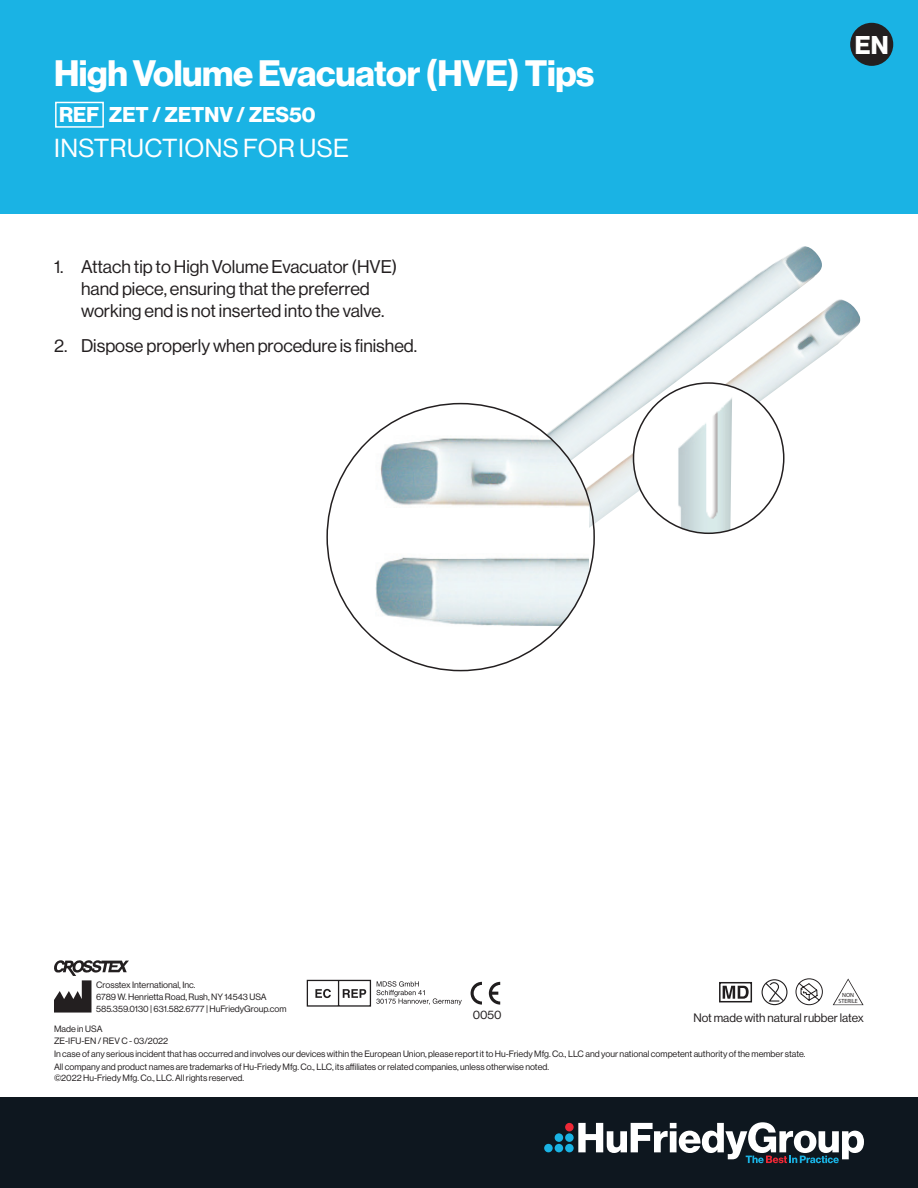
<style>
.page{position:relative;width:918px;height:1188px;background:#fff}
.page>*{position:absolute;margin:0;border:0;box-sizing:border-box;transform-origin:0 0}
.product_title{font:36px "N Haas Grotesk DS Pro 75 Bd";letter-spacing:-.01em;color:#fff}
.ifu{font:25.5px "N Haas Grotesk DS Pro 55 Rg";letter-spacing:.015em;color:#fff}
.t1{font:25.2px "N Haas Grotesk DS Pro 75 Bd";color:#fff}
.product_ref{font:21px "N Haas Grotesk DS Pro 75 Bd";color:#fff}
.t2{font:18px/21.6px "N Haas Grotesk DS Pro 55 Rg";color:#231f20}
.product_bullets{font:12px "N Haas Grotesk DS Pro 55 Rg";color:#231f20}
.t3{font:9px "N Haas Grotesk DS Pro 55 Rg";color:#231f20}
.t4{font:6px/6px "Myriad Pro";color:#231f20;text-align:center}
</style>
<div class="page">
<div style="left:0;top:1098px;width:918px;height:90px;background:#0e171f"></div>
<div style="left:565px;top:1144px;width:9px;height:8px;background:#1ab3e4;border-radius:50%"></div>
<div style="left:565px;top:1133px;width:9px;height:9px;background:#1ab3e4;border-radius:50%"></div>
<div style="left:555px;top:1144px;width:8px;height:8px;background:#1ab3e4;border-radius:50%"></div>
<div style="left:544px;top:1144px;width:9px;height:8px;background:#1ab3e4;border-radius:50%"></div>
<div style="left:555px;top:1133px;width:8px;height:9px;background:#1ab3e4;border-radius:50%"></div>
<div style="left:565px;top:1123px;width:9px;height:8px;background:#ed2836;border-radius:50%"></div>
<svg style="left:578px;top:1122px;width:286px;height:41px"></svg>
<div style="left:0;top:0;width:918px;height:214px;background:#1ab3e4"></div>
<div style="left:55px;top:102px;width:49px;height:26px;border:2px solid #fff"></div>
<div style="left:850px;top:23px;width:43px;height:43px;background:#231f20;border-radius:50%"></div>
<img style="left:455px;top:246px;width:405px;height:277px">
<svg style="left:326px;top:403px;width:269px;height:268px"></svg>
<svg style="left:633px;top:382px;width:152px;height:152px"></svg>
<svg style="left:761px;top:979px;width:27px;height:27px"></svg>
<svg style="left:723px;top:986px;width:26px;height:13px"></svg>
<div style="left:719px;top:982px;width:33px;height:20px;border:2px solid #201d1e"></div>
<svg style="left:795px;top:978px;width:28px;height:27px"></svg>
<svg style="left:833px;top:979px;width:31px;height:26px"></svg>
<svg style="left:306px;top:979px;width:156px;height:28px"></svg>
<svg style="left:471px;top:982px;width:11px;height:23px"></svg>
<svg style="left:489px;top:982px;width:11px;height:23px"></svg>
<svg style="left:54px;top:960px;width:75px;height:53px"></svg>
<p class="product_title" style="left:54px;top:53px;width:542px">High Volume Evacuator (HVE) Tips</p>
<p class="product_ref" style="left:59px;top:103px;width:258px">REF ZET / ZETNV / ZES50</p>
<p class="ifu" style="left:54px;top:134px;width:296px">INSTRUCTIONS FOR USE</p>
<p class="t2" style="left:81px;top:256px;width:318px;text-indent:-27px">1. Attach tip to High Volume Evacuator (HVE) hand piece, ensuring that the preferred working end is not inserted into the valve.</p>
<p class="t2" style="left:54px;top:335px;width:365px">2. Dispose properly when procedure is finished.</p>
<p class="t1" style="left:855px;top:30px;width:35px">EN</p>
<p class="t3" style="left:96px;top:980px;width:101px">Crosstex International, Inc.</p>
<p class="t3" style="left:96px;top:992px;width:172px">6789 W. Henrietta Road, Rush, NY 14543 USA</p>
<p class="t3" style="left:96px;top:1004px;width:192px">585.359.0130 | 631.582.6777 | HuFriedyGroup.com</p>
<p class="product_bullets" style="left:473px;top:1008px;width:30px">0050</p>
<p class="t4" style="left:838px;top:992px;width:21px">NON<br>STERILE</p>
<p class="product_bullets" style="left:693px;top:1011px;width:172px">Not made with natural rubber latex</p>
<p class="t3" style="left:54px;top:1023px;width:50px">Made in USA</p>
<p class="t3" style="left:54px;top:1036px;width:116px">ZE-IFU-EN / REV C - 03/2022</p>
<p class="t3" style="left:54px;top:1049px;width:753px">In case of any serious incident that has occurred and involves our devices within the European Union, please report it to Hu-Friedy Mfg. Co., LLC and your national competent authority of the member state.</p>
<p class="t3" style="left:54px;top:1062px;width:497px">All company and product names are trademarks of Hu-Friedy Mfg. Co., LLC, its affiliates or related companies, unless otherwise noted.</p>
<p class="t3" style="left:54px;top:1073px;width:192px">©2022 Hu-Friedy Mfg. Co., LLC. All rights reserved.</p>
</div>
